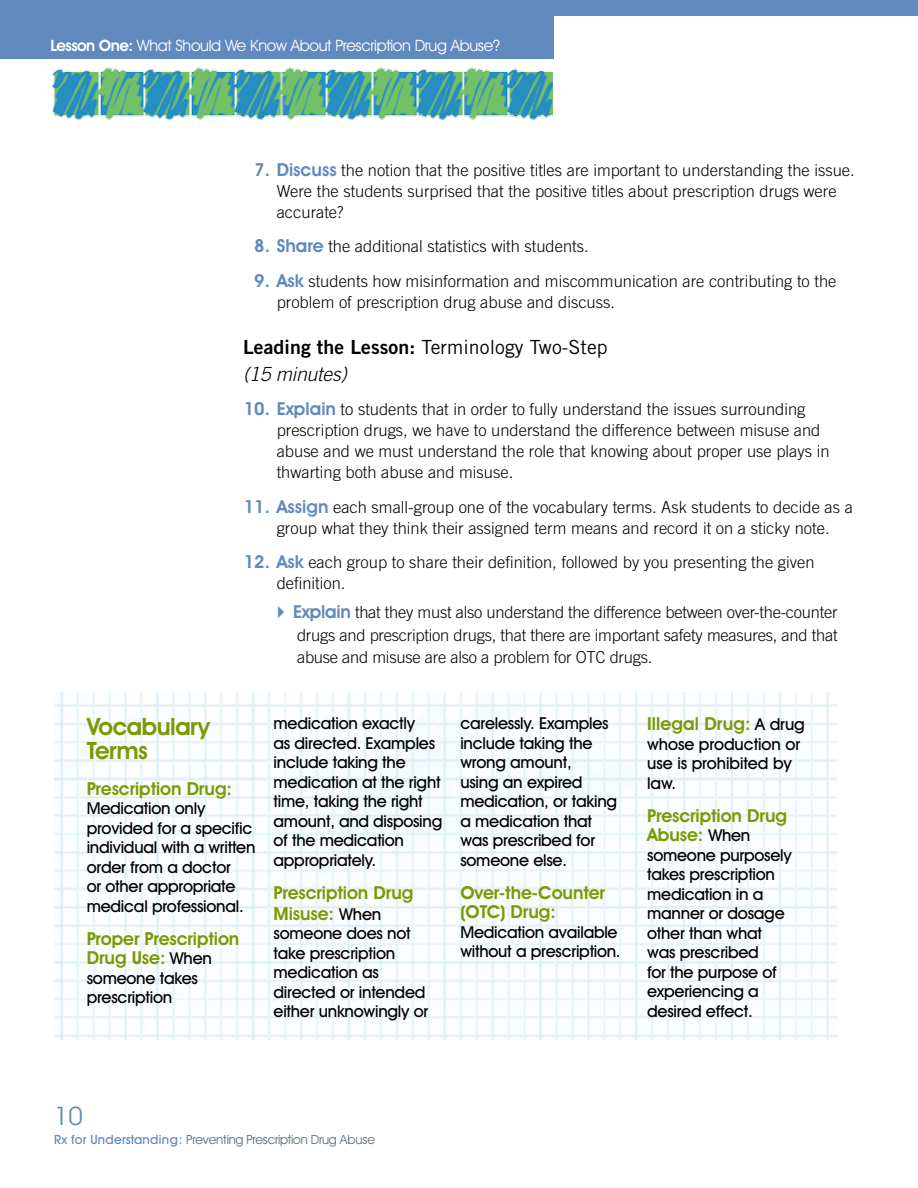
<style>
.page{position:relative;width:918px;height:1188px;background:#fff}
.page>*{position:absolute;margin:0;border:0;box-sizing:border-box;transform-origin:0 0}
.t1{font:25.5px "Avant Garde IT Cby BT";color:#6089bd}
.t2{font:600 24px/24px "Avant Garde IT Cby BT";letter-spacing:-.02em;color:#799a00}
.t3{font:19.5px/27px "Trade Gothic";letter-spacing:.005em;color:#000}
.t4{font:600 18px/19.5px "Avant Garde IT Cby BT";letter-spacing:-.005em;color:#799a00}
.t5{font:300 16.5px/21px "Trade Gothic";color:#000}
.t6{font:500 16.5px/19.5px "Avant Garde IT Cby BT";letter-spacing:-.015em;color:#000}
.t7{font:15.75px "Avant Garde IT Cby BT";letter-spacing:-.02em;color:#fff}
.t8{font:12.75px "Avant Garde IT Cby BT";letter-spacing:-.02em;color:#5c6f7c}
.s1{font-weight:600}
.s2{font-family:"Avant Garde IT Cby BT";font-weight:600;font-size:18px;color:#6089bd}
.s3{font-family:"Trade Gothic Bold Two"}
.s4{font-weight:300;font-style:italic}
.s5{font-weight:500;font-size:16.5px;color:#000}
.s6{font-weight:500;color:#6089bd}
</style>
<div class="page">
<div style="left:0;top:0;width:918px;height:16px;background:#6089bd"></div>
<img style="left:52px;top:67px;width:501px;height:53px">
<div style="left:0;top:0;width:554px;height:58px;background:#6089bd"></div>
<img style="left:54px;top:692px;width:783px;height:348px">
<p class="t7" style="left:50px;top:36px;width:451px"><span class="s1">Lesson One:</span> What Should We Know About Prescription Drug Abuse?</p>
<p class="t5" style="left:277px;top:159px;width:579px;text-indent:-22px"><span class="s2">7. Discuss</span> the notion that the positive titles are important to understanding the issue.<br>Were the students surprised that the positive titles about prescription drugs were accurate?</p>
<p class="t5" style="left:254px;top:236px;width:336px"><span class="s2">8. Share</span> the additional statistics with students.</p>
<p class="t5" style="left:277px;top:270px;width:561px;text-indent:-22px"><span class="s2">9. Ask</span> students how misinformation and miscommunication are contributing to the problem of prescription drug abuse and discuss.</p>
<p class="t3" style="left:243px;top:333px;width:366px"><span class="s3">Leading the Lesson:</span> Terminology Two-Step <span class="s4">(15 minutes)</span></p>
<p class="t5" style="left:277px;top:398px;width:554px;text-indent:-33px"><span class="s2">10. Explain</span> to students that in order to fully understand the issues surrounding prescription drugs, we have to understand the difference between misuse and abuse and we must understand the role that knowing about proper use plays in thwarting both abuse and misuse.</p>
<p class="t5" style="left:244px;top:496px;width:611px;text-align:center"><span class="s2">11. Assign</span> each small-group one of the vocabulary terms. Ask students to decide as a group what they think their assigned term means and record it on a sticky note.</p>
<p class="t5" style="left:277px;top:551px;width:539px;text-indent:-33px"><span class="s2">12. Ask</span> each group to share their definition, followed by you presenting the given definition.</p>
<p class="t5" style="left:293px;top:601px;width:546px;line-height:22.5px;text-align:justify"><span class="s2">Explain</span> that they must also understand the difference between over-the-counter drugs and prescription drugs, that there are important safety measures, and that abuse and misuse are also a problem for OTC drugs.</p>
<h2 class="t2" style="left:87px;top:714px;width:125px">Vocabulary<br>Terms</h2>
<p class="t4" style="left:87px;top:779px;width:147px">Prescription Drug:</p>
<p class="t6" style="left:87px;top:799px;width:170px">Medication only provided for a specific individual with a written order from a doctor<br>or other appropriate medical professional.</p>
<p class="t4" style="left:87px;top:929px;width:154px">Proper Prescription<br>Drug Use: <span class="s5">When</span></p>
<p class="t6" style="left:87px;top:968px;width:113px">someone takes prescription</p>
<p class="t6" style="left:274px;top:713px;width:170px">medication exactly<br>as directed. Examples include taking the medication at the right time, taking the right amount, and disposing of the medication appropriately.</p>
<p class="t4" style="left:274px;top:882px;width:141px;line-height:21px">Prescription Drug<br>Misuse: <span class="s5">When</span></p>
<p class="t6" style="left:274px;top:923px;width:156px">someone does not take prescription medication as directed or intended either unknowingly or</p>
<p class="t6" style="left:460px;top:713px;width:158px">carelessly. Examples include taking the wrong amount,<br>using an expired medication, or taking a medication that was prescribed for someone else.</p>
<p class="t4" style="left:460px;top:882px;width:146px">Over-the-Counter (OTC) Drug:</p>
<p class="t6" style="left:460px;top:922px;width:162px">Medication available without a prescription.</p>
<p class="t4" style="left:647px;top:714px;width:159px">Illegal Drug: <span class="s5">A drug</span></p>
<p class="t6" style="left:647px;top:734px;width:155px">whose production or use is prohibited by law.</p>
<p class="t4" style="left:647px;top:806px;width:141px">Prescription Drug<br>Abuse: <span class="s5">When</span></p>
<p class="t6" style="left:647px;top:845px;width:146px">someone purposely takes prescription medication in a manner or dosage other than what was prescribed<br>for the purpose of experiencing a desired effect.</p>
<h1 class="t1" style="left:54px;top:1101px;width:30px">10</h1>
<p class="t8" style="left:54px;top:1132px;width:323px"><span class="s6">Rx for Understanding:</span> Preventing Prescription Drug Abuse</p>
</div>
